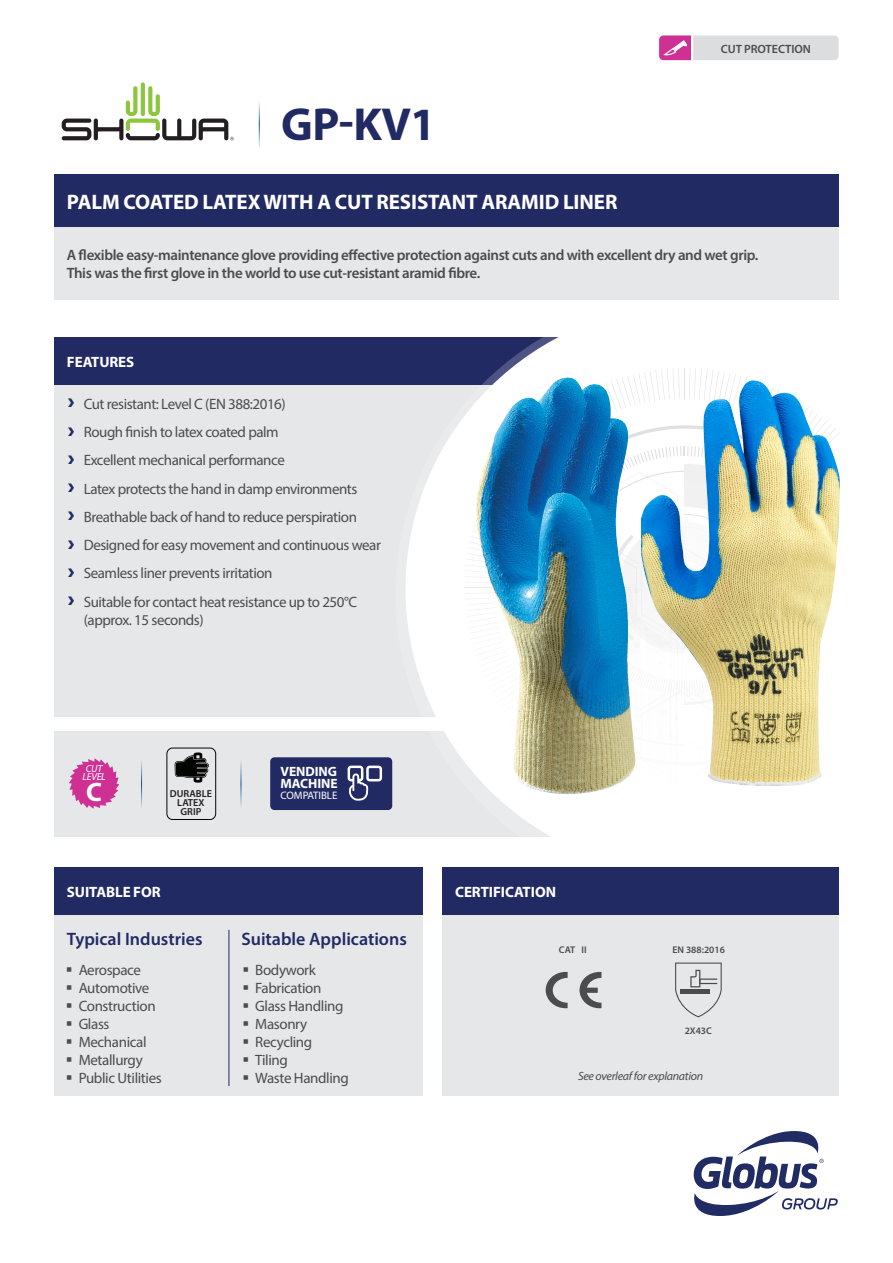
<style>
.page{position:relative;width:893px;height:1263px;background:#fff}
.page>*{position:absolute;margin:0;border:0;box-sizing:border-box;transform-origin:0 0}
.PRODUCT_NAME{font:700 46.5px "Myriad Pro";color:#222a64}
.t1{font:700 26.7px "Myriad Pro";color:#fff}
.SHORT_DESCRIPTION{font:700 21px "Myriad Pro";letter-spacing:-.005em;color:#fff}
.PANEL_SUB-HEAD{font:600 18px "Myriad Pro";color:#222a64}
.t2{font:15px/18px "Myriad Pro";letter-spacing:-.03em;color:#4b4c4d}
.LONG_DESCRIPTION{font:600 15px/18px "Myriad Pro";letter-spacing:-.025em;color:#4b4c4d}
.PANEL_HEADING{font:700 15px "Myriad Pro";letter-spacing:-.005em;color:#fff}
.t3{font:700 13.5px/12px "Myriad Pro";letter-spacing:-.005em;color:#fff}
.t4{font:600 12px "Myriad Pro";letter-spacing:-.005em;color:#4b4c4d}
.t5{font:italic 12px "Myriad Pro";letter-spacing:-.025em;color:#4b4c4d}
.t6{font:10.8px "Myriad Pro";letter-spacing:-.005em;color:#fff}
.t7{font:italic 10.35px "Myriad Pro";letter-spacing:-.025em;color:#fff}
.t8{font:600 10.2px/9px "Myriad Pro";color:#231f20;text-align:center}
.CERTIFICATION_TEXT{font:600 9.75px "Myriad Pro";color:#4b4c4d}
</style>
<div class="page">
<div style="left:54px;top:385px;width:778px;height:331px;background:#e6e7e9"></div>
<div style="left:54px;top:731px;width:580px;height:106px;background:#e6e7e9"></div>
<div style="left:54px;top:337px;width:586px;height:48px;background:#222a64"></div>
<div style="left:54px;top:915px;width:368px;height:181px;background:#e6e7e9"></div>
<hr style="left:229px;top:930px;width:1px;height:156px;background:#222a64">
<div style="left:54px;top:867px;width:368px;height:48px;background:#222a64"></div>
<div style="left:442px;top:867px;width:397px;height:48px;background:#222a64"></div>
<svg style="left:395px;top:337px;width:245px;height:500px"></svg>
<div style="left:630px;top:641px;width:9px;height:197px;background:#fff"></div>
<div style="left:618px;top:584px;width:18px;height:254px;background:#fff"></div>
<hr style="left:675px;top:678px;width:3px;height:160px;background:#231f20">
<hr style="left:669px;top:629px;width:3px;height:209px;background:#231f20">
<svg style="left:465px;top:368px;width:282px;height:450px;background:#8fb4c2"></svg>
<svg style="left:569px;top:539px;width:114px;height:115px"></svg>
<div style="left:634px;top:695px;width:114px;height:114px;background:#fff;border-radius:50%"></div>
<hr style="left:259px;top:99px;width:1px;height:50px;background:#005292">
<div style="left:54px;top:174px;width:785px;height:53px;background:#222a64"></div>
<div style="left:442px;top:915px;width:397px;height:181px;background:#e6e7e9"></div>
<svg style="left:141px;top:82px;width:4px;height:34px"></svg>
<svg style="left:62px;top:86px;width:172px;height:54px"></svg>
<div style="left:659px;top:36px;width:180px;height:24px;background:#dcdddf;border-radius:4px"></div>
<svg style="left:659px;top:36px;width:34px;height:24px"></svg>
<svg style="left:693px;top:1131px;width:145px;height:85px"></svg>
<div style="left:54px;top:227px;width:785px;height:73px;background:#e6e7e9"></div>
<svg style="left:675px;top:962px;width:47px;height:55px"></svg>
<svg style="left:579px;top:972px;width:22px;height:36px"></svg>
<svg style="left:546px;top:972px;width:22px;height:36px"></svg>
<svg style="left:69px;top:758px;width:50px;height:51px"></svg>
<div style="left:270px;top:757px;width:122px;height:53px;background:#222a64;border-radius:4px"></div>
<svg style="left:348px;top:765px;width:34px;height:36px"></svg>
<div style="left:167px;top:748px;width:49px;height:72px;border:1px solid #040503;border-radius:6px"></div>
<svg style="left:175px;top:752px;width:34px;height:31px"></svg>
<hr style="left:241px;top:758px;width:1px;height:50px;background:#005292">
<hr style="left:141px;top:758px;width:1px;height:50px;background:#005292">
<img style="left:641px;top:379px;width:199px;height:408px">
<img style="left:482px;top:377px;width:84px;height:97px">
<p class="PRODUCT_NAME" style="left:281px;top:94px;width:156px">GP-KV1</p>
<p class="SHORT_DESCRIPTION" style="left:67px;top:188px;width:552px">PALM COATED LATEX WITH A CUT RESISTANT ARAMID LINER</p>
<p class="t4" style="left:744px;top:39px;width:92px">CUT PROTECTION</p>
<p class="t4" style="left:721px;top:41px;width:92px">CUT PROTECTION</p>
<p class="LONG_DESCRIPTION" style="left:67px;top:246px;width:693px">A flexible easy-maintenance glove providing effective protection against cuts and with excellent dry and wet grip.<br>This was the first glove in the world to use cut-resistant aramid fibre.</p>
<p class="PANEL_HEADING" style="left:67px;top:352px;width:69px">FEATURES</p>
<p class="t2" style="left:84px;top:395px;width:204px">Cut resistant: Level C (EN 388:2016)</p>
<p class="t2" style="left:84px;top:423px;width:197px">Rough finish to latex coated palm</p>
<p class="t2" style="left:84px;top:451px;width:203px">Excellent mechanical performance</p>
<p class="t2" style="left:84px;top:479px;width:275px">Latex protects the hand in damp environments</p>
<p class="t2" style="left:84px;top:508px;width:275px">Breathable back of hand to reduce perspiration</p>
<p class="t2" style="left:84px;top:536px;width:299px">Designed for easy movement and continuous wear</p>
<p class="t2" style="left:84px;top:564px;width:190px">Seamless liner prevents irritation</p>
<p class="t2" style="left:84px;top:592px;width:275px">Suitable for contact heat resistance up to 250°C (approx. 15 seconds)</p>
<p class="t7" style="left:86px;top:762px;width:18px">CUT</p>
<p class="t7" style="left:82px;top:770px;width:25px">LEVEL</p>
<p class="t1" style="left:86px;top:774px;width:17px">C</p>
<p class="t8" style="left:170px;top:789px;width:44px">DURABLE<br>LATEX<br>GRIP</p>
<p class="t3" style="left:281px;top:765px;width:59px">VENDING<br>MACHINE</p>
<p class="t6" style="left:280px;top:788px;width:58px">COMPATIBLE</p>
<p class="PANEL_HEADING" style="left:67px;top:882px;width:95px">SUITABLE FOR</p>
<p class="PANEL_HEADING" style="left:455px;top:882px;width:102px">CERTIFICATION</p>
<p class="PANEL_SUB-HEAD" style="left:67px;top:928px;width:137px">Typical Industries</p>
<p class="PANEL_SUB-HEAD" style="left:241px;top:928px;width:167px">Suitable Applications</p>
<p class="t2" style="left:79px;top:960px;width:64px">Aerospace</p>
<p class="t2" style="left:79px;top:978px;width:72px">Automotive</p>
<p class="t2" style="left:79px;top:996px;width:78px">Construction</p>
<p class="t2" style="left:79px;top:1014px;width:32px">Glass</p>
<p class="t2" style="left:79px;top:1032px;width:69px">Mechanical</p>
<p class="t2" style="left:79px;top:1051px;width:66px">Metallurgy</p>
<p class="t2" style="left:79px;top:1069px;width:85px">Public Utilities</p>
<p class="t2" style="left:255px;top:960px;width:62px">Bodywork</p>
<p class="t2" style="left:255px;top:978px;width:68px">Fabrication</p>
<p class="t2" style="left:255px;top:996px;width:90px">Glass Handling</p>
<p class="t2" style="left:255px;top:1014px;width:53px">Masonry</p>
<p class="t2" style="left:255px;top:1032px;width:59px">Recycling</p>
<p class="t2" style="left:255px;top:1051px;width:34px">Tiling</p>
<p class="t2" style="left:255px;top:1069px;width:95px">Waste Handling</p>
<p class="CERTIFICATION_TEXT" style="left:559px;top:944px;width:18px">CAT</p>
<p class="CERTIFICATION_TEXT" style="left:581px;top:944px;width:7px">II</p>
<p class="CERTIFICATION_TEXT" style="left:672px;top:943px;width:54px">EN 388:2016</p>
<p class="CERTIFICATION_TEXT" style="left:685px;top:1025px;width:29px">2X43C</p>
<p class="t5" style="left:578px;top:1068px;width:127px">See overleaf for explanation</p>
</div>
